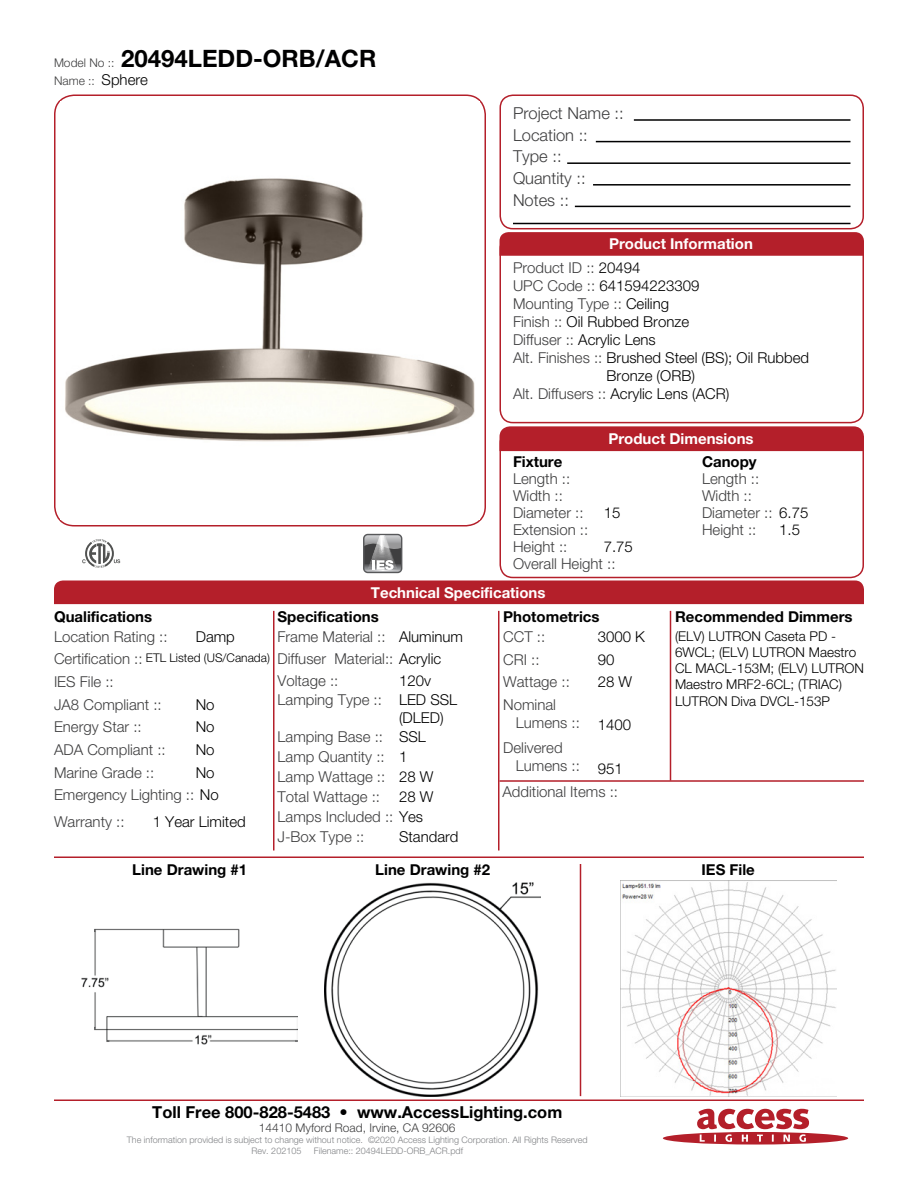
<style>
.page{position:relative;width:918px;height:1188px;background:#fff}
.page>*{position:absolute;margin:0;border:0;box-sizing:border-box;transform-origin:0 0}
.t1{font:700 24px "Helvetica Neue LT Std";color:#000001}
.Left_Justify{font:300 16.5px "Helvetica Neue LT Std";color:#3e3e3f}
.t2{font:700 16.5px "Helvetica Neue LT Std";color:#000001}
.Left_Justify-2{font:300 15px/18px "Helvetica Neue LT Std";color:#3e3e3f}
.Left_Justify-3{font:300 15px/18px "Helvetica Neue LT Std";color:#000001}
.Left_Justify-4{font:700 15px "Helvetica Neue LT Std";color:#000001}
.t3{font:700 15px "Helvetica Neue LT Std";color:#fff}
.Left_Justify-5{font:300 13.5px/16.2px "Helvetica Neue LT Std";color:#000001}
.t4{font:300 12px "Helvetica Neue LT Std";color:#3e3e3f}
.Left_Justify-6{font:300 12px "Helvetica Neue LT Std";color:#000001}
.t5{font:300 9px "Helvetica Neue LT Std";color:#808285}
.s1{font-weight:300;font-size:12px;color:#3e3e3f}
.s2{font-size:15px;color:#000001}
.s3{color:#000001}
.s4{color:#3e3e3f}
</style>
<div class="page">
<svg style="left:663px;top:1109px;width:185px;height:36px"></svg>
<div style="left:499px;top:94px;width:365px;height:135px;border:2px solid #b41f2a;border-radius:13px"></div>
<div style="left:499px;top:235px;width:365px;height:188px;border:2px solid #b41f2a;border-radius:13px"></div>
<div style="left:499px;top:430px;width:365px;height:148px;border:2px solid #b41f2a;border-radius:13px"></div>
<hr style="left:634px;top:119px;width:217px;height:2px;background:#000001">
<hr style="left:596px;top:141px;width:254px;height:1px;background:#000001">
<hr style="left:593px;top:184px;width:258px;height:2px;background:#000001">
<hr style="left:567px;top:162px;width:283px;height:2px;background:#000001">
<hr style="left:575px;top:206px;width:275px;height:1px;background:#000001">
<hr style="left:513px;top:223px;width:337px;height:1px;background:#000001">
<svg style="left:500px;top:232px;width:364px;height:24px;background:#b5232d"></svg>
<div style="left:500px;top:426px;width:364px;height:25px;background:#b41f2a"></div>
<div style="left:54px;top:580px;width:810px;height:24px;background:#b41f2a"></div>
<hr style="left:54px;top:856px;width:810px;height:2px;background:#b41f2a">
<hr style="left:54px;top:1100px;width:810px;height:1px;background:#b41f2a">
<hr style="left:670px;top:611px;width:1px;height:170px;background:#b41f2a">
<hr style="left:580px;top:864px;width:1px;height:232px;background:#b41f2a">
<hr style="left:498px;top:611px;width:2px;height:239px;background:#b41f2a">
<hr style="left:273px;top:611px;width:1px;height:239px;background:#b41f2a">
<div style="left:54px;top:94px;width:432px;height:432px;border:2px solid #b41f2a;border-radius:20px"></div>
<hr style="left:500px;top:780px;width:364px;height:2px;background:#b41f2a">
<img style="left:61px;top:178px;width:418px;height:342px">
<svg style="left:82px;top:539px;width:38px;height:29px"></svg>
<div style="left:363px;top:534px;width:39px;height:39px;border:1px solid #57585a;border-radius:4px"></div>
<svg style="left:363px;top:535px;width:40px;height:37px"></svg>
<img style="left:82px;top:928px;width:216px;height:117px">
<img style="left:325px;top:882px;width:216px;height:215px">
<img style="left:620px;top:881px;width:216px;height:216px">
<p class="t1" style="left:54px;top:44px;width:324px"><span class="s1">Model No ::</span> 20494LEDD-ORB/ACR</p>
<p class="t4" style="left:54px;top:73px;width:95px">Name :: <span class="s2">Sphere</span></p>
<p class="Left_Justify" style="left:513px;top:103px;width:112px">Project Name ::</p>
<p class="Left_Justify" style="left:513px;top:125px;width:76px">Location ::</p>
<p class="Left_Justify" style="left:513px;top:146px;width:50px">Type ::</p>
<p class="Left_Justify" style="left:513px;top:168px;width:74px">Quantity ::</p>
<p class="Left_Justify" style="left:513px;top:190px;width:57px">Notes ::</p>
<p class="t3" style="left:609px;top:235px;width:145px">Product Information</p>
<p class="Left_Justify-2" style="left:513px;top:259px;width:129px">Product ID :: <span class="s3">20494</span></p>
<p class="Left_Justify-3" style="left:513px;top:277px;width:188px"><span class="s4">UPC Code ::</span> 641594223309</p>
<p class="Left_Justify-2" style="left:513px;top:295px;width:158px">Mounting Type :: <span class="s3">Ceiling</span></p>
<p class="Left_Justify-3" style="left:513px;top:313px;width:178px"><span class="s4">Finish ::</span> Oil Rubbed Bronze</p>
<p class="Left_Justify-3" style="left:513px;top:331px;width:144px"><span class="s4">Diffuser ::</span> Acrylic Lens</p>
<p class="Left_Justify-3" style="left:607px;top:349px;width:204px;text-indent:-94px"><span class="s4">Alt. Finishes ::</span> Brushed Steel (BS); Oil Rubbed<br>Bronze (ORB)</p>
<p class="Left_Justify-3" style="left:513px;top:385px;width:218px"><span class="s4">Alt. Diffusers ::</span> Acrylic Lens (ACR)</p>
<p class="t3" style="left:608px;top:429px;width:147px">Product Dimensions</p>
<p class="Left_Justify-4" style="left:513px;top:453px;width:51px">Fixture</p>
<p class="Left_Justify-4" style="left:702px;top:453px;width:56px">Canopy</p>
<p class="Left_Justify-2" style="left:513px;top:470px;width:59px">Length ::</p>
<p class="Left_Justify-2" style="left:702px;top:470px;width:59px">Length ::</p>
<p class="Left_Justify-2" style="left:513px;top:487px;width:51px">Width ::</p>
<p class="Left_Justify-2" style="left:513px;top:537px;width:56px">Height ::</p>
<p class="Left_Justify-3" style="left:604px;top:537px;width:31px">7.75</p>
<p class="Left_Justify-2" style="left:702px;top:487px;width:51px">Width ::</p>
<p class="Left_Justify-2" style="left:513px;top:503px;width:72px">Diameter ::</p>
<p class="Left_Justify-2" style="left:513px;top:520px;width:77px">Extension ::</p>
<p class="Left_Justify-3" style="left:604px;top:503px;width:18px">15</p>
<p class="Left_Justify-2" style="left:702px;top:503px;width:108px">Diameter :: <span class="s3">6.75</span></p>
<p class="Left_Justify-3" style="left:779px;top:520px;width:22px">1.5</p>
<p class="Left_Justify-2" style="left:702px;top:520px;width:56px">Height ::</p>
<p class="Left_Justify-2" style="left:513px;top:554px;width:104px">Overall Height ::</p>
<p class="t3" style="left:371px;top:583px;width:176px">Technical Specifications</p>
<p class="Left_Justify-4" style="left:54px;top:607px;width:100px">Qualifications</p>
<p class="Left_Justify-4" style="left:503px;top:607px;width:98px">Photometrics</p>
<p class="Left_Justify-4" style="left:675px;top:607px;width:179px">Recommended Dimmers</p>
<p class="Left_Justify-4" style="left:278px;top:607px;width:103px">Specifications</p>
<p class="Left_Justify-3" style="left:196px;top:627px;width:41px">Damp</p>
<p class="Left_Justify-3" style="left:598px;top:627px;width:49px">3000 K</p>
<p class="Left_Justify-5" style="left:675px;top:628px;width:190px">(ELV) LUTRON Caseta PD -<br>6WCL; (ELV) LUTRON Maestro<br>CL MACL-153M; (ELV) LUTRON<br>Maestro MRF2-6CL; (TRIAC)<br>LUTRON Diva DVCL-153P</p>
<p class="Left_Justify-2" style="left:54px;top:627px;width:115px">Location Rating ::</p>
<p class="Left_Justify-2" style="left:503px;top:627px;width:43px">CCT ::</p>
<p class="Left_Justify-2" style="left:503px;top:650px;width:38px">CRI ::</p>
<p class="Left_Justify-2" style="left:503px;top:673px;width:68px">Wattage ::</p>
<p class="Left_Justify-2" style="left:516px;top:695px;width:66px;text-indent:-13px">Nominal<br>Lumens ::</p>
<p class="Left_Justify-2" style="left:516px;top:738px;width:66px;text-indent:-13px">Delivered<br>Lumens ::</p>
<p class="Left_Justify-2" style="left:278px;top:627px;width:110px">Frame Material ::</p>
<p class="Left_Justify-2" style="left:278px;top:671px;width:62px">Voltage ::</p>
<p class="Left_Justify-3" style="left:399px;top:627px;width:66px">Aluminum</p>
<p class="Left_Justify-3" style="left:399px;top:671px;width:33px">120v</p>
<p class="Left_Justify-2" style="left:54px;top:650px;width:90px">Certification ::</p>
<p class="Left_Justify-2" style="left:54px;top:695px;width:109px">JA8 Compliant ::</p>
<p class="Left_Justify-6" style="left:146px;top:651px;width:126px">ETL Listed (US/Canada)</p>
<p class="Left_Justify-3" style="left:196px;top:695px;width:20px">No</p>
<p class="Left_Justify-3" style="left:196px;top:718px;width:20px">No</p>
<p class="Left_Justify-3" style="left:196px;top:740px;width:20px">No</p>
<p class="Left_Justify-3" style="left:196px;top:763px;width:20px">No</p>
<p class="Left_Justify-2" style="left:278px;top:650px;width:165px">Diffuser Material:: <span class="s3">Acrylic</span></p>
<p class="Left_Justify-2" style="left:278px;top:691px;width:106px">Lamping Type ::</p>
<p class="Left_Justify-2" style="left:278px;top:727px;width:107px">Lamping Base ::</p>
<p class="Left_Justify-2" style="left:278px;top:747px;width:109px">Lamp Quantity ::</p>
<p class="Left_Justify-2" style="left:278px;top:767px;width:109px">Lamp Wattage ::</p>
<p class="Left_Justify-2" style="left:278px;top:787px;width:104px">Total Wattage ::</p>
<p class="Left_Justify-2" style="left:278px;top:808px;width:147px">Lamps Included :: <span class="s3">Yes</span></p>
<p class="Left_Justify-2" style="left:278px;top:828px;width:88px">J-Box Type ::</p>
<p class="Left_Justify-3" style="left:598px;top:650px;width:18px">90</p>
<p class="Left_Justify-3" style="left:598px;top:673px;width:36px">28 W</p>
<p class="Left_Justify-3" style="left:598px;top:716px;width:35px">1400</p>
<p class="Left_Justify-3" style="left:598px;top:759px;width:27px">951</p>
<p class="Left_Justify-2" style="left:54px;top:673px;width:61px">IES File ::</p>
<p class="Left_Justify-2" style="left:54px;top:718px;width:89px">Energy Star ::</p>
<p class="Left_Justify-2" style="left:54px;top:740px;width:113px">ADA Compliant ::</p>
<p class="Left_Justify-2" style="left:54px;top:763px;width:102px">Marine Grade ::</p>
<p class="Left_Justify-2" style="left:54px;top:786px;width:166px">Emergency Lighting :: <span class="s3">No</span></p>
<p class="Left_Justify-3" style="left:399px;top:691px;width:60px">LED SSL (DLED)</p>
<p class="Left_Justify-3" style="left:399px;top:727px;width:28px">SSL</p>
<p class="Left_Justify-3" style="left:399px;top:747px;width:10px">1</p>
<p class="Left_Justify-3" style="left:399px;top:767px;width:36px">28 W</p>
<p class="Left_Justify-3" style="left:399px;top:787px;width:36px">28 W</p>
<p class="Left_Justify-2" style="left:502px;top:782px;width:117px">Additional Items ::</p>
<p class="Left_Justify-2" style="left:54px;top:813px;width:72px">Warranty ::</p>
<p class="Left_Justify-3" style="left:153px;top:813px;width:95px">1 Year Limited</p>
<p class="Left_Justify-3" style="left:399px;top:828px;width:61px">Standard</p>
<p class="Left_Justify-4" style="left:132px;top:860px;width:116px">Line Drawing #1</p>
<p class="Left_Justify-4" style="left:375px;top:860px;width:116px">Line Drawing #2</p>
<p class="Left_Justify-4" style="left:702px;top:860px;width:55px">IES File</p>
<p class="t2" style="left:152px;top:1101px;width:412px">Toll Free 800-828-5483 • www.AccessLighting.com</p>
<p class="t4" style="left:259px;top:1120px;width:198px">14410 Myford Road, Irvine, CA 92606</p>
<p class="t5" style="left:127px;top:1134px;width:462px">The information provided is subject to change without notice. ©2020 Access Lighting Corporation. All Rights Reserved</p>
<p class="t5" style="left:251px;top:1145px;width:51px">Rev. 202105</p>
<p class="t5" style="left:314px;top:1145px;width:151px">Filename:: 20494LEDD-ORB_ACR.pdf</p>
</div>
